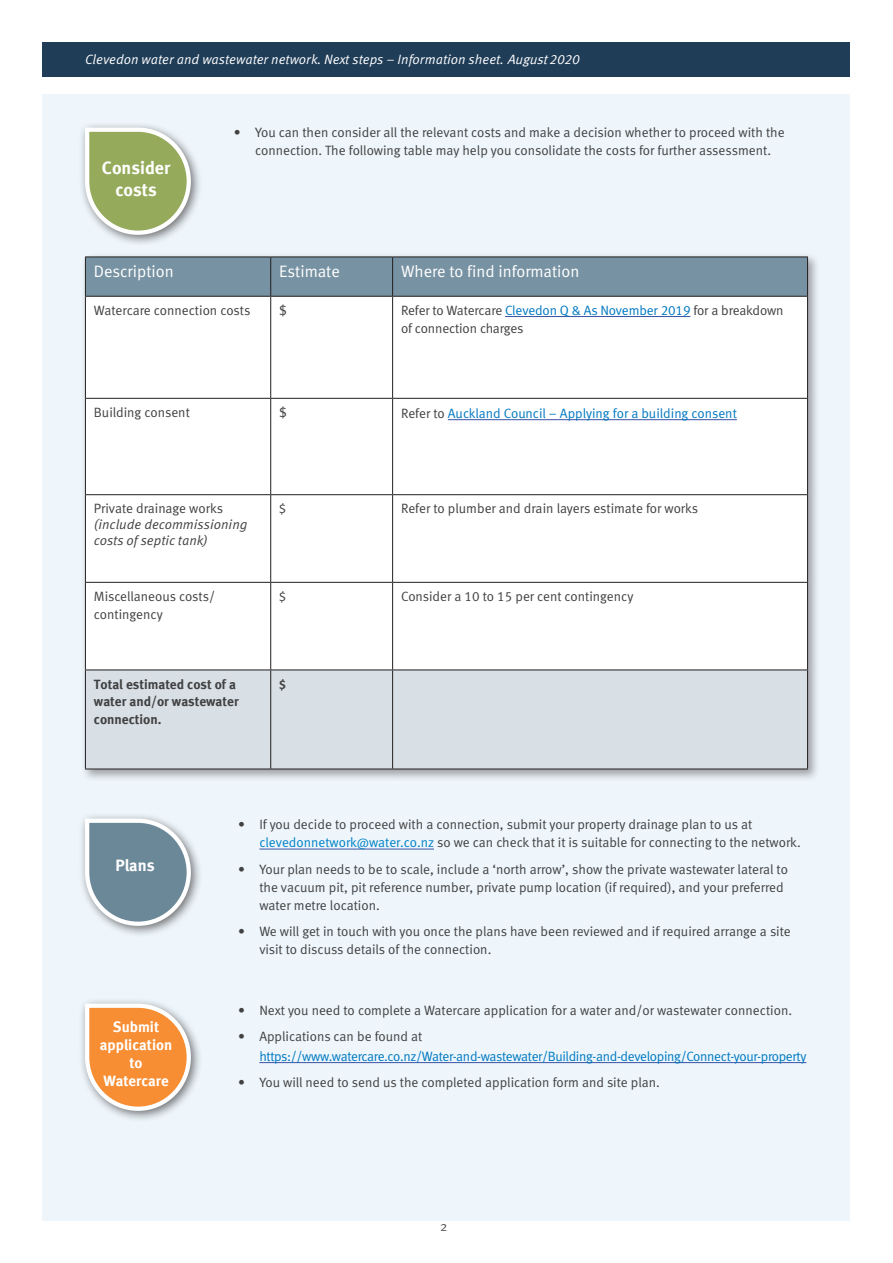
<style>
.page{position:relative;width:893px;height:1263px;background:#fff}
.page>*{position:absolute;margin:0;border:0;box-sizing:border-box;transform-origin:0 0}
.t1{font:18px "Meta Bold LF";color:#fff}
.t2{font:16.5px "Meta Normal LF";color:#fff}
.t3{font:16.5px "Meta Bold LF";color:#fff}
.t4{font:15px/18px "Meta Bold LF";color:#fff;text-align:center}
.t5{font:13.5px/18px "Meta Normal LF";color:#414142}
.t6{font:13.5px/19.5px "Meta Normal LF";letter-spacing:-.025em;color:#0079c1}
.t7{font:13.5px "Meta Pro Norm Ita";color:#fff}
.t8{font:13.5px "Meta Bold LF";color:#414142}
.t9{font:13.5px "Meta Normal LF";letter-spacing:-.005em;color:#0079c1}
.t10{font:13.5px/16.2px "Meta Pro Norm Ita";color:#414142}
.t11{font:13.5px "Calibri";color:#414142}
.t12{font:13.5px "Meta Plus Normal";color:#58595b}
.t13{font:700 13.5px "Calibri";color:#414142}
.s1{font-family:"Meta Normal LF";font-style:italic}
.s2{color:#0079c1}
.s3{color:#414142}
.s4{color:#0081c6}
</style>
<div class="page">
<div style="left:43px;top:94px;width:807px;height:1126px;background:#eef6fb"></div>
<div style="left:43px;top:43px;width:807px;height:34px;background:#203d58"></div>
<div style="left:81px;top:253px;width:739px;height:529px;background:#231f20;opacity:.4"></div>
<div style="left:86px;top:258px;width:721px;height:38px;background:#7792a2"></div>
<div style="left:86px;top:297px;width:721px;height:372px;background:#fff"></div>
<div style="left:86px;top:670px;width:721px;height:99px;background:#d8dfe5"></div>
<hr style="left:807px;top:257px;width:1px;height:39px;background:#231f20">
<hr style="left:85px;top:257px;width:1px;height:39px;background:#231f20">
<hr style="left:270px;top:257px;width:1px;height:39px;background:#231f20">
<hr style="left:392px;top:257px;width:1px;height:39px;background:#231f20">
<hr style="left:807px;top:297px;width:1px;height:101px;background:#231f20">
<hr style="left:807px;top:399px;width:1px;height:95px;background:#231f20">
<hr style="left:807px;top:495px;width:1px;height:87px;background:#231f20">
<hr style="left:807px;top:583px;width:1px;height:86px;background:#231f20">
<hr style="left:807px;top:670px;width:1px;height:99px;background:#231f20">
<hr style="left:85px;top:297px;width:1px;height:101px;background:#231f20">
<hr style="left:270px;top:297px;width:1px;height:101px;background:#231f20">
<hr style="left:392px;top:297px;width:1px;height:101px;background:#231f20">
<hr style="left:85px;top:399px;width:1px;height:95px;background:#231f20">
<hr style="left:270px;top:399px;width:1px;height:95px;background:#231f20">
<hr style="left:392px;top:399px;width:1px;height:95px;background:#231f20">
<hr style="left:85px;top:495px;width:1px;height:87px;background:#231f20">
<hr style="left:270px;top:495px;width:1px;height:87px;background:#231f20">
<hr style="left:392px;top:495px;width:1px;height:87px;background:#231f20">
<hr style="left:85px;top:583px;width:1px;height:86px;background:#231f20">
<hr style="left:270px;top:583px;width:1px;height:86px;background:#231f20">
<hr style="left:392px;top:583px;width:1px;height:86px;background:#231f20">
<hr style="left:85px;top:670px;width:1px;height:99px;background:#231f20">
<hr style="left:270px;top:670px;width:1px;height:99px;background:#231f20">
<hr style="left:392px;top:670px;width:1px;height:99px;background:#231f20">
<hr style="left:85px;top:257px;width:186px;height:1px;background:#231f20">
<hr style="left:271px;top:257px;width:122px;height:1px;background:#231f20">
<hr style="left:393px;top:257px;width:415px;height:1px;background:#231f20">
<hr style="left:85px;top:296px;width:186px;height:1px;background:#231f20">
<hr style="left:271px;top:296px;width:122px;height:1px;background:#231f20">
<hr style="left:393px;top:296px;width:415px;height:1px;background:#231f20">
<hr style="left:85px;top:398px;width:186px;height:1px;background:#231f20">
<hr style="left:271px;top:398px;width:122px;height:1px;background:#231f20">
<hr style="left:393px;top:398px;width:415px;height:1px;background:#231f20">
<hr style="left:85px;top:494px;width:186px;height:1px;background:#231f20">
<hr style="left:271px;top:494px;width:122px;height:1px;background:#231f20">
<hr style="left:393px;top:494px;width:415px;height:1px;background:#231f20">
<hr style="left:85px;top:582px;width:186px;height:1px;background:#231f20">
<hr style="left:271px;top:582px;width:122px;height:1px;background:#231f20">
<hr style="left:393px;top:582px;width:415px;height:1px;background:#231f20">
<hr style="left:85px;top:669px;width:186px;height:1px;background:#231f20">
<hr style="left:271px;top:669px;width:122px;height:1px;background:#231f20">
<hr style="left:393px;top:669px;width:415px;height:1px;background:#231f20">
<hr style="left:85px;top:769px;width:186px;height:1px;background:#231f20">
<hr style="left:271px;top:769px;width:122px;height:1px;background:#231f20">
<hr style="left:393px;top:769px;width:415px;height:1px;background:#231f20">
<hr style="left:505px;top:316px;width:185px;height:1px;background:#3953a4">
<hr style="left:448px;top:419px;width:289px;height:1px;background:#3953a4">
<div style="left:79px;top:122px;width:124px;height:125px;background:#231f20;opacity:.6"></div>
<svg style="left:83px;top:125px;width:110px;height:112px;background:#afbf8c"></svg>
<hr style="left:259px;top:849px;width:175px;height:1px;background:#3953a4">
<hr style="left:259px;top:1062px;width:547px;height:1px;background:#3953a4">
<div style="left:79px;top:813px;width:124px;height:125px;background:#231f20;opacity:.6"></div>
<svg style="left:83px;top:816px;width:110px;height:112px;background:#94a8b4"></svg>
<div style="left:79px;top:997px;width:124px;height:126px;background:#231f20;opacity:.6"></div>
<svg style="left:83px;top:1001px;width:110px;height:112px;background:#f0ac72"></svg>
<p class="t7" style="left:85px;top:49px;width:496px">Clevedon water and wastewater network. Next steps – Information sheet. <span class="s1">August</span>2020</p>
<p class="t1" style="left:102px;top:157px;width:70px">Consider</p>
<p class="t1" style="left:115px;top:179px;width:43px">costs</p>
<p class="t5" style="left:234px;top:124px;width:552px;text-align:center">• You can then consider all the relevant costs and make a decision whether to proceed with the connection. The following table may help you consolidate the costs for further assessment.</p>
<p class="t2" style="left:94px;top:262px;width:81px">Description</p>
<p class="t2" style="left:279px;top:262px;width:62px">Estimate</p>
<p class="t2" style="left:401px;top:262px;width:180px">Where to find information</p>
<p class="t5" style="left:94px;top:301px;width:158px">Watercare connection costs</p>
<p class="t5" style="left:279px;top:301px;width:9px">$</p>
<p class="t5" style="left:401px;top:301px;width:384px">Refer to Watercare <span class="s2">Clevedon Q &amp; As November 2019</span> for a breakdown</p>
<p class="t5" style="left:401px;top:319px;width:124px">of connection charges</p>
<p class="t5" style="left:94px;top:403px;width:97px">Building consent</p>
<p class="t5" style="left:279px;top:403px;width:9px">$</p>
<p class="t9" style="left:401px;top:405px;width:337px"><span class="s3">Refer to</span> Auckland Council – Applying for a building consent</p>
<p class="t5" style="left:94px;top:499px;width:131px">Private drainage works</p>
<p class="t10" style="left:94px;top:516px;width:155px">(include decommissioning costs of septic tank)</p>
<p class="t11" style="left:279px;top:500px;width:8px">$</p>
<p class="t5" style="left:401px;top:499px;width:299px">Refer to plumber and drain layers estimate for works</p>
<p class="t5" style="left:94px;top:587px;width:123px">Miscellaneous costs/ contingency</p>
<p class="t11" style="left:279px;top:588px;width:8px">$</p>
<p class="t5" style="left:401px;top:587px;width:234px">Consider a 10 to 15 per cent contingency</p>
<p class="t8" style="left:94px;top:676px;width:144px">Total estimated cost of a</p>
<p class="t8" style="left:94px;top:694px;width:146px">water and/or wastewater</p>
<p class="t8" style="left:94px;top:712px;width:69px">connection.</p>
<p class="t13" style="left:279px;top:675px;width:8px">$</p>
<p class="t3" style="left:115px;top:855px;width:41px">Plans</p>
<p class="t4" style="left:100px;top:1017px;width:74px">Submit application</p>
<p class="t4" style="left:130px;top:1053px;width:15px">to</p>
<p class="t4" style="left:103px;top:1071px;width:67px">Watercare</p>
<p class="t5" style="left:259px;top:815px;width:543px;text-indent:-21px">• If you decide to proceed with a connection, submit your property drainage plan to us at <span class="s4">clevedonnetwork@water.co.nz</span> so we can check that it is suitable for connecting to the network.</p>
<p class="t5" style="left:259px;top:860px;width:530px;text-indent:-21px">• Your plan needs to be to scale, include a ‘north arrow’, show the private wastewater lateral to the vacuum pit, pit reference number, private pump location (if required), and your preferred water metre location.</p>
<p class="t5" style="left:259px;top:922px;width:533px;text-indent:-21px">• We will get in touch with you once the plans have been reviewed and if required arrange a site visit to discuss details of the connection.</p>
<p class="t5" style="left:238px;top:1001px;width:555px">• Next you need to complete a Watercare application for a water and/or wastewater connection.</p>
<p class="t6" style="left:259px;top:1026px;width:549px;text-indent:-21px"><span class="s3">• Applications can be found at </span>https://www.watercare.co.nz/Water-and-wastewater/Building-and-developing/Connect-your-property</p>
<p class="t5" style="left:238px;top:1073px;width:423px">• You will need to send us the completed application form and site plan.</p>
<p class="t12" style="left:440px;top:1219px;width:9px">2</p>
</div>
